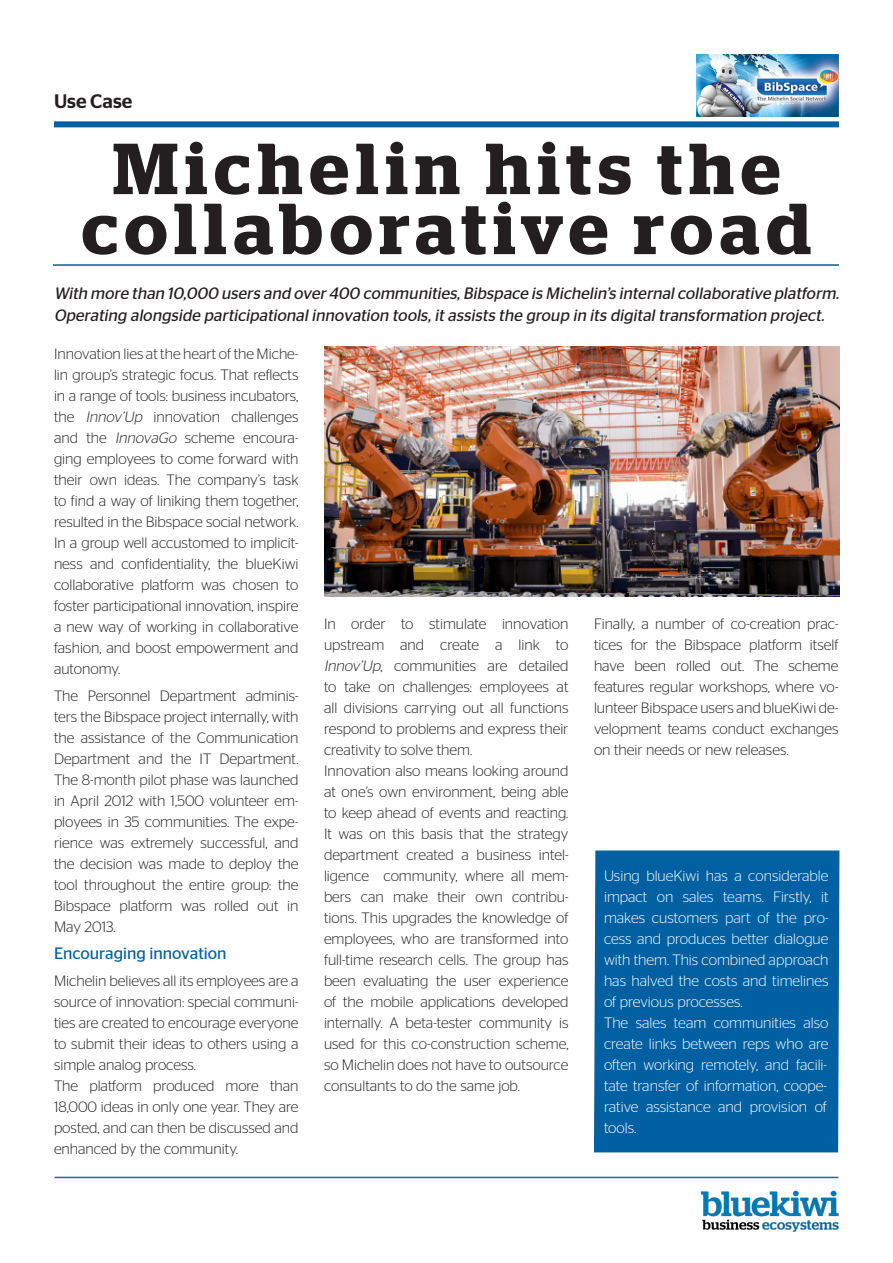
<style>
.page{position:relative;width:893px;height:1263px;background:#fff}
.page>*{position:absolute;margin:0;border:0;box-sizing:border-box;transform-origin:0 0}
.t1{font:600 72px/60px "Stag";letter-spacing:.095em;color:#231f20;text-align:center}
.t2{font:500 19.5px "Stag Sans";color:#231f20}
.t3{font:italic 16.5px/22.5px "Stag Sans";color:#231f20}
.boidy{font:16.5px "Stag Sans";color:#0060a1}
.boidy-2{font:300 15px/21px "Stag Sans";color:#231f20;text-align:justify}
.boidy-3{font:300 15px/21px "Stag Sans";color:#fff;text-align:justify}
.s1{font-style:italic}
</style>
<div class="page">
<div style="left:54px;top:121px;width:785px;height:6px;background:#0060a1"></div>
<hr style="left:53px;top:264px;width:786px;height:2px;background:#0060a1">
<hr style="left:55px;top:1177px;width:783px;height:1px;background:#116aa9">
<img style="left:696px;top:54px;width:143px;height:63px">
<div style="left:594px;top:850px;width:246px;height:303px;background:#0060a1"></div>
<img style="left:324px;top:347px;width:516px;height:249px">
<img style="left:701px;top:1190px;width:138px;height:42px">
<p class="t2" style="left:54px;top:90px;width:80px">Use Case</p>
<p class="t1" style="left:82px;top:138px;width:731px">Michelin hits the collaborative road</p>
<p class="t3" style="left:54px;top:282px;width:790px">With more than 10,000 users and over 400 communities,Bibspace is Michelin’s internalcollaborative platform.<br>Operating alongside participationalinnovation tools,itassists the group in its digitaltransformation project.</p>
<p class="boidy-2" style="left:54px;top:343px;width:246px">Innovation lies at the heart of the Miche&shy;lin group’s strategic focus. That reflects in a range of tools: business incubators, the <span class="s1">Innov’Up</span> innovation challenges and the <span class="s1">InnovaGo</span> scheme encoura&shy;ging employees to come forward with their own ideas. The company’s task to find a way of liniking them together, resulted in the Bibspace social network.<br>In a group well accustomed to implicit&shy;ness and confidentiality, the blueKiwi collaborative platform was chosen to foster participational innovation, inspire a new way of working in collaborative fashion, and boost empowerment and autonomy.</p>
<p class="boidy-2" style="left:54px;top:685px;width:246px">The Personnel Department adminis&shy;ters the Bibspace project internally, with the assistance of the Communication Department and the IT Department.<br>The 8-month pilot phase was launched in April 2012 with 1,500 volunteer em&shy;ployees in 35 communities. The expe&shy;rience was extremely successful, and the decision was made to deploy the tool throughout the entire group: the Bibspace platform was rolled out in May 2013.</p>
<p class="boidy" style="left:54px;top:943px;width:174px">Encouraging innovation</p>
<p class="boidy-2" style="left:54px;top:970px;width:246px">Michelin believes all its employees are a source of innovation: special communi&shy;ties are created to encourage everyone to submit their ideas to others using a simple analog process.</p>
<p class="boidy-2" style="left:54px;top:1075px;width:246px">The platform produced more than 18,000 ideas in only one year. They are posted, and can then be discussed and enhanced by the community.</p>
<p class="boidy-2" style="left:594px;top:613px;width:246px">Finally, a number of co-creation prac&shy;tices for the Bibspace platform itself have been rolled out. The scheme features regular workshops, where vo&shy;lunteer Bibspace users and blueKiwi de&shy;velopment teams conduct exchanges on their needs or new releases.</p>
<p class="boidy-2" style="left:324px;top:613px;width:246px">In order to stimulate innovation upstream and create a link to</p>
<p class="boidy-2" style="left:324px;top:655px;width:246px"><span class="s1">Innov’Up</span>, communities are detailed to take on challenges: employees at all divisions carrying out all functions respond to problems and express their creativity to solve them.</p>
<p class="boidy-2" style="left:324px;top:760px;width:246px">Innovation also means looking around at one’s own environment, being able to keep ahead of events and reacting.<br>It was on this basis that the strategy department created a business intel&shy;ligence community, where all mem&shy;bers can make their own contribu&shy;tions. This upgrades the knowledge of employees, who are transformed into full-time research cells. The group has been evaluating the user experience of the mobile applications developed internally. A beta-tester community is used for this co-construction scheme, so Michelin does not have to outsource consultants to do the same job.</p>
<p class="boidy-3" style="left:604px;top:865px;width:226px">Using blueKiwi has a considerable impact on sales teams. Firstly, it makes customers part of the pro&shy;cess and produces better dialogue with them. This combined approach has halved the costs and timelines of previous processes.</p>
<p class="boidy-3" style="left:604px;top:1012px;width:226px">The sales team communities also create links between reps who are often working remotely, and facili&shy;tate transfer of information, coope&shy;rative assistance and provision of tools.</p>
</div>
